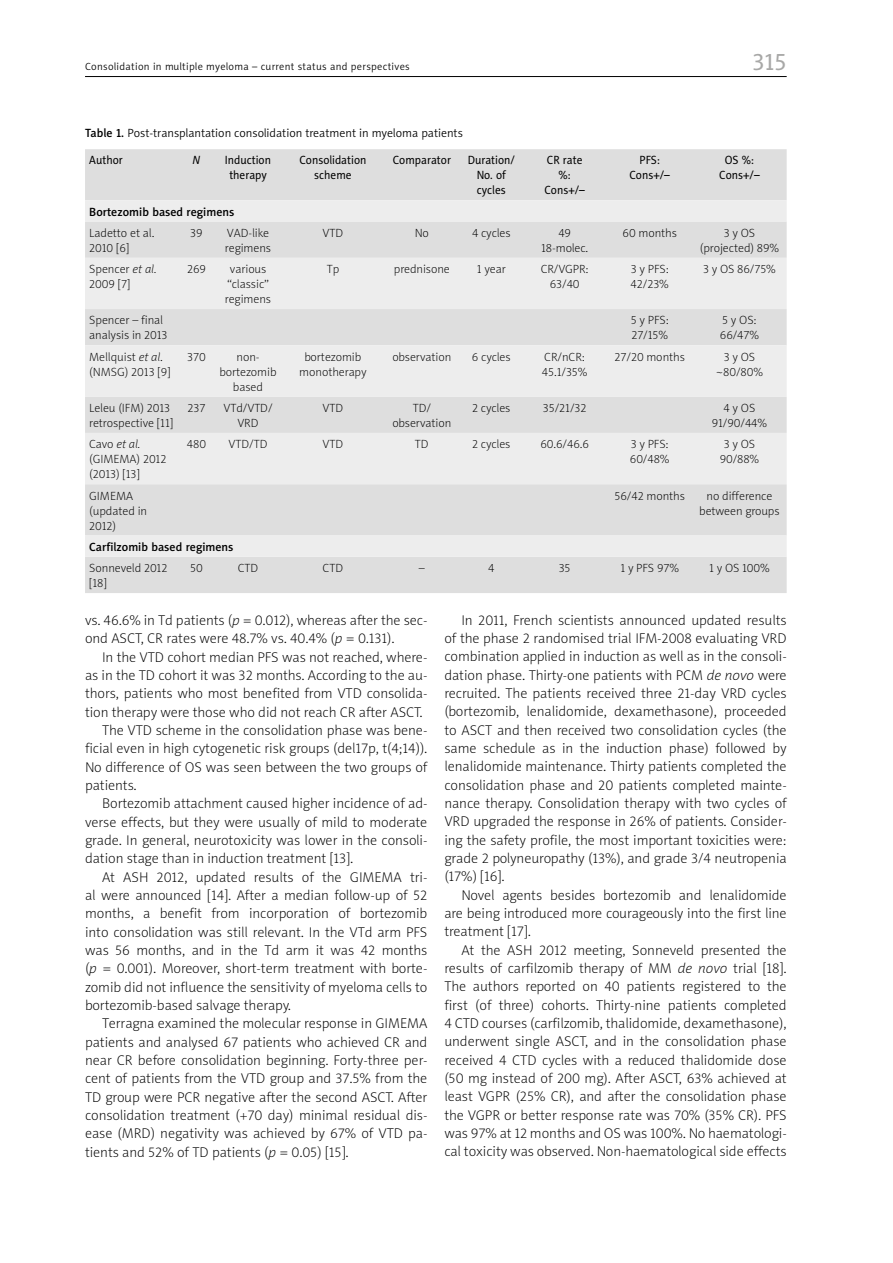
<style>
.page{position:relative;width:893px;height:1263px;background:#fff}
.page>*{position:absolute;margin:0;border:0;box-sizing:border-box;transform-origin:0 0}
.t1{font:24px "Naomi Sans EFNPS";color:#a8a8a7}
.t2{font:14.25px/18.3px "Naomi Sans EFNPS Thin";color:#000;text-align:justify}
.t3{font:12px/15px "Naomi Sans EFNPS Thin";color:#000}
.t4{font:12px/15px "Naomi Sans EFNPS";color:#000;text-align:center;scale:.95 1}
.t5{font:12px "Naomi Sans EFNPS Light";color:#000}
.t6{font:12px "Naomi Sans EFNPS Medium";color:#000}
.t7{font:italic 12px "Naomi Sans EFNPS";color:#000;scale:.95 1}
.t8{font:10.5px "Naomi Sans EFNPS Light";letter-spacing:.03em;color:#000}
.s1{font-family:"Naomi Sans EFNPS Medium"}
.s2{font-style:italic}
</style>
<div class="page">
<hr style="left:85px;top:76px;width:702px;height:1px;background:#000">
<div style="left:85px;top:149px;width:702px;height:444px;background:#dedede"></div>
<svg style="left:85px;top:200px;width:702px;height:357px;background:#e6e6e6"></svg>
<p class="t8" style="left:85px;top:61px;width:326px">Consolidation in multiple myeloma – current status and perspectives</p>
<h1 class="t1" style="left:752px;top:48px;width:36px">315</h1>
<p class="t5" style="left:85px;top:126px;width:379px"><span class="s1">Table 1.</span> Post-transplantation consolidation treatment in myeloma patients</p>
<p class="t4" style="left:89px;top:153px;width:37px">Author</p>
<p class="t7" style="left:193px;top:153px;width:10px">N</p>
<p class="t4" style="left:225px;top:153px;width:50px">Induction therapy</p>
<p class="t4" style="left:299px;top:153px;width:72px">Consolidation scheme</p>
<p class="t4" style="left:393px;top:153px;width:63px">Comparator</p>
<p class="t4" style="left:468px;top:153px;width:51px">Duration/<br>No. of cycles</p>
<p class="t4" style="left:544px;top:153px;width:44px">CR rate %:<br>Cons+/–</p>
<p class="t4" style="left:629px;top:153px;width:44px">PFS:<br>Cons+/–</p>
<p class="t4" style="left:719px;top:153px;width:44px">OS %:<br>Cons+/–</p>
<p class="t6" style="left:89px;top:204px;width:147px">Bortezomib based regimens</p>
<p class="t3" style="left:89px;top:225px;width:67px">Ladetto et al.<br>2010 [6]</p>
<p class="t3" style="left:190px;top:225px;width:14px">39</p>
<p class="t3" style="left:225px;top:225px;width:48px">VAD-like regimens</p>
<p class="t3" style="left:323px;top:225px;width:22px">VTD</p>
<p class="t3" style="left:415px;top:225px;width:15px">No</p>
<p class="t3" style="left:472px;top:225px;width:40px">4 cycles</p>
<p class="t3" style="left:541px;top:225px;width:49px;text-align:center">49<br>18-molec.</p>
<p class="t3" style="left:623px;top:225px;width:56px">60 months</p>
<p class="t3" style="left:700px;top:225px;width:81px;text-align:center">3 y OS (projected) 89%</p>
<p class="t3" style="left:89px;top:262px;width:69px">Spencer <span class="s2">et al.<br></span>2009 [7]</p>
<p class="t3" style="left:187px;top:262px;width:20px">269</p>
<p class="t3" style="left:225px;top:262px;width:48px;text-align:center">various “classic” regimens</p>
<p class="t3" style="left:327px;top:262px;width:14px">Tp</p>
<p class="t3" style="left:394px;top:262px;width:58px">prednisone</p>
<p class="t3" style="left:477px;top:262px;width:31px">1 year</p>
<p class="t3" style="left:541px;top:262px;width:50px;text-align:center">CR/VGPR:<br>63/40</p>
<p class="t3" style="left:631px;top:262px;width:40px">3 y PFS:<br>42/23%</p>
<p class="t3" style="left:703px;top:262px;width:74px">3 y OS 86/75%</p>
<p class="t3" style="left:89px;top:313px;width:80px">Spencer – final analysis in 2013</p>
<p class="t3" style="left:631px;top:313px;width:40px">5 y PFS:<br>27/15%</p>
<p class="t3" style="left:720px;top:313px;width:41px">5 y OS:<br>66/47%</p>
<p class="t3" style="left:89px;top:349px;width:83px">Mellquist <span class="s2">et al</span>. (NMSG) 2013 [9]</p>
<p class="t3" style="left:187px;top:349px;width:20px">370</p>
<p class="t3" style="left:220px;top:349px;width:58px;text-align:center">non&shy;bortezomib based</p>
<p class="t3" style="left:299px;top:349px;width:69px;text-align:center">bortezomib monotherapy</p>
<p class="t3" style="left:392px;top:349px;width:60px">observation</p>
<p class="t3" style="left:472px;top:349px;width:40px">6 cycles</p>
<p class="t3" style="left:542px;top:349px;width:47px">CR/nCR:<br>45.1/35%</p>
<p class="t3" style="left:615px;top:349px;width:72px">27/20 months</p>
<p class="t3" style="left:716px;top:349px;width:49px;text-align:center">3 y OS ~80/80%</p>
<p class="t3" style="left:89px;top:400px;width:85px">Leleu (IFM) 2013 retrospective [11]</p>
<p class="t3" style="left:188px;top:400px;width:19px">237</p>
<p class="t3" style="left:223px;top:400px;width:51px;text-align:center">VTd/VTD/<br>VRD</p>
<p class="t3" style="left:323px;top:400px;width:22px">VTD</p>
<p class="t3" style="left:392px;top:400px;width:60px;text-align:center">TD/ observation</p>
<p class="t3" style="left:472px;top:400px;width:40px">2 cycles</p>
<p class="t3" style="left:543px;top:400px;width:45px">35/21/32</p>
<p class="t3" style="left:712px;top:400px;width:57px;text-align:center">4 y OS<br>91/90/44%</p>
<p class="t3" style="left:89px;top:437px;width:79px">Cavo <span class="s2">et al. </span>(GIMEMA) 2012 (2013) [13]</p>
<p class="t3" style="left:187px;top:437px;width:21px">480</p>
<p class="t3" style="left:229px;top:437px;width:40px">VTD/TD</p>
<p class="t3" style="left:323px;top:437px;width:22px">VTD</p>
<p class="t3" style="left:415px;top:437px;width:15px">TD</p>
<p class="t3" style="left:472px;top:437px;width:40px">2 cycles</p>
<p class="t3" style="left:540px;top:437px;width:50px">60.6/46.6</p>
<p class="t3" style="left:630px;top:437px;width:41px">3 y PFS:<br>60/48%</p>
<p class="t3" style="left:720px;top:437px;width:41px;text-align:center">3 y OS<br>90/88%</p>
<p class="t3" style="left:89px;top:488px;width:59px">GIMEMA (updated in<br>2012)</p>
<p class="t3" style="left:614px;top:488px;width:72px">56/42 months</p>
<p class="t3" style="left:699px;top:488px;width:82px;text-align:center">no difference between groups</p>
<p class="t6" style="left:89px;top:540px;width:146px">Carfilzomib based regimens</p>
<p class="t3" style="left:89px;top:561px;width:80px">Sonneveld 2012 [18]</p>
<p class="t3" style="left:190px;top:561px;width:14px">50</p>
<p class="t3" style="left:238px;top:561px;width:22px">CTD</p>
<p class="t3" style="left:323px;top:561px;width:22px">CTD</p>
<p class="t3" style="left:419px;top:561px;width:7px">–</p>
<p class="t3" style="left:488px;top:561px;width:8px">4</p>
<p class="t3" style="left:559px;top:561px;width:13px">35</p>
<p class="t3" style="left:620px;top:561px;width:60px">1 y PFS 97%</p>
<p class="t3" style="left:709px;top:561px;width:62px">1 y OS 100%</p>
<p class="t2" style="left:85px;top:611px;width:344px">vs. 46.6% in Td patients (<span class="s2">p</span> = 0.012), whereas after the sec&shy;ond ASCT, CR rates were 48.7% vs. 40.4% (<span class="s2">p</span> = 0.131).</p>
<p class="t2" style="left:102px;top:648px;width:327px">In the VTD cohort median PFS was not reached, where-</p>
<p class="t2" style="left:85px;top:666px;width:344px">as in the TD cohort it was 32 months. According to the au-</p>
<p class="t2" style="left:85px;top:684px;width:344px">thors, patients who most benefited from VTD consolida-</p>
<p class="t2" style="left:85px;top:703px;width:339px">tion therapy were those who did not reach CR after ASCT.</p>
<p class="t2" style="left:102px;top:721px;width:327px">The VTD scheme in the consolidation phase was bene-</p>
<p class="t2" style="left:85px;top:739px;width:344px">ficial even in high cytogenetic risk groups (del17p, t(4;14)).</p>
<p class="t2" style="left:85px;top:758px;width:344px">No difference of OS was seen between the two groups of</p>
<p class="t2" style="left:85px;top:776px;width:53px">patients.</p>
<p class="t2" style="left:102px;top:794px;width:327px">Bortezomib attachment caused higher incidence of ad-</p>
<p class="t2" style="left:85px;top:813px;width:344px">verse effects, but they were usually of mild to moderate</p>
<p class="t2" style="left:85px;top:831px;width:344px">grade. In general, neurotoxicity was lower in the consoli-</p>
<p class="t2" style="left:85px;top:849px;width:270px">dation stage than in induction treatment [13].</p>
<p class="t2" style="left:102px;top:868px;width:327px">At ASH 2012, updated results of the GIMEMA tri-</p>
<p class="t2" style="left:85px;top:886px;width:344px">al were announced [14]. After a median follow-up of 52</p>
<p class="t2" style="left:85px;top:904px;width:344px">months, a benefit from incorporation of bortezomib</p>
<p class="t2" style="left:85px;top:923px;width:344px">into consolidation was still relevant. In the VTd arm PFS</p>
<p class="t2" style="left:85px;top:941px;width:344px">was 56 months, and in the Td arm it was 42 months</p>
<p class="t2" style="left:85px;top:959px;width:344px">(<span class="s2">p</span> = 0.001). Moreover, short-term treatment with borte-</p>
<p class="t2" style="left:85px;top:978px;width:344px">zomib did not influence the sensitivity of myeloma cells to</p>
<p class="t2" style="left:85px;top:996px;width:207px">bortezomib-based salvage therapy.</p>
<p class="t2" style="left:102px;top:1014px;width:327px">Terragna examined the molecular response in GIMEMA</p>
<p class="t2" style="left:85px;top:1033px;width:344px">patients and analysed 67 patients who achieved CR and</p>
<p class="t2" style="left:85px;top:1051px;width:344px">near CR before consolidation beginning. Forty-three per-</p>
<p class="t2" style="left:85px;top:1069px;width:344px">cent of patients from the VTD group and 37.5% from the</p>
<p class="t2" style="left:85px;top:1088px;width:344px">TD group were PCR negative after the second ASCT. After</p>
<p class="t2" style="left:85px;top:1106px;width:344px">consolidation treatment (+70 day) minimal residual dis-</p>
<p class="t2" style="left:85px;top:1124px;width:344px">ease (MRD) negativity was achieved by 67% of VTD pa-</p>
<p class="t2" style="left:85px;top:1143px;width:265px">tients and 52% of TD patients (<span class="s2">p</span> = 0.05) [15].</p>
<p class="t2" style="left:444px;top:611px;width:344px;text-indent:17px">In 2011, French scientists announced updated results of the phase 2 randomised trial IFM-2008 evaluating VRD combination applied in induction as well as in the consoli&shy;dation phase. Thirty-one patients with PCM <span class="s2">de novo</span> were recruited. The patients received three 21-day VRD cycles (bortezomib, lenalidomide, dexamethasone), proceeded to ASCT and then received two consolidation cycles (the same schedule as in the induction phase) followed by lenalidomide maintenance. Thirty patients completed the consolidation phase and 20 patients completed mainte&shy;nance therapy. Consolidation therapy with two cycles of VRD upgraded the response in 26% of patients. Consider&shy;ing the safety profile, the most important toxicities were: grade 2 polyneuropathy (13%), and grade 3/4 neutropenia (17%) [16].</p>
<p class="t2" style="left:444px;top:886px;width:344px;text-indent:17px">Novel agents besides bortezomib and lenalidomide are being introduced more courageously into the first line treatment [17].</p>
<p class="t2" style="left:444px;top:941px;width:344px;text-indent:17px">At the ASH 2012 meeting, Sonneveld presented the results of carfilzomib therapy of MM <span class="s2">de novo</span> trial [18].<br>The authors reported on 40 patients registered to the first (of three) cohorts. Thirty-nine patients completed 4 CTD courses (carfilzomib, thalidomide, dexamethasone), underwent single ASCT, and in the consolidation phase received 4 CTD cycles with a reduced thalidomide dose (50 mg instead of 200 mg). After ASCT, 63% achieved at least VGPR (25% CR), and after the consolidation phase the VGPR or better response rate was 70% (35% CR). PFS was 97% at 12 months and OS was 100%. No haematologi&shy;cal toxicity was observed. Non-haematological side effects</p>
</div>
